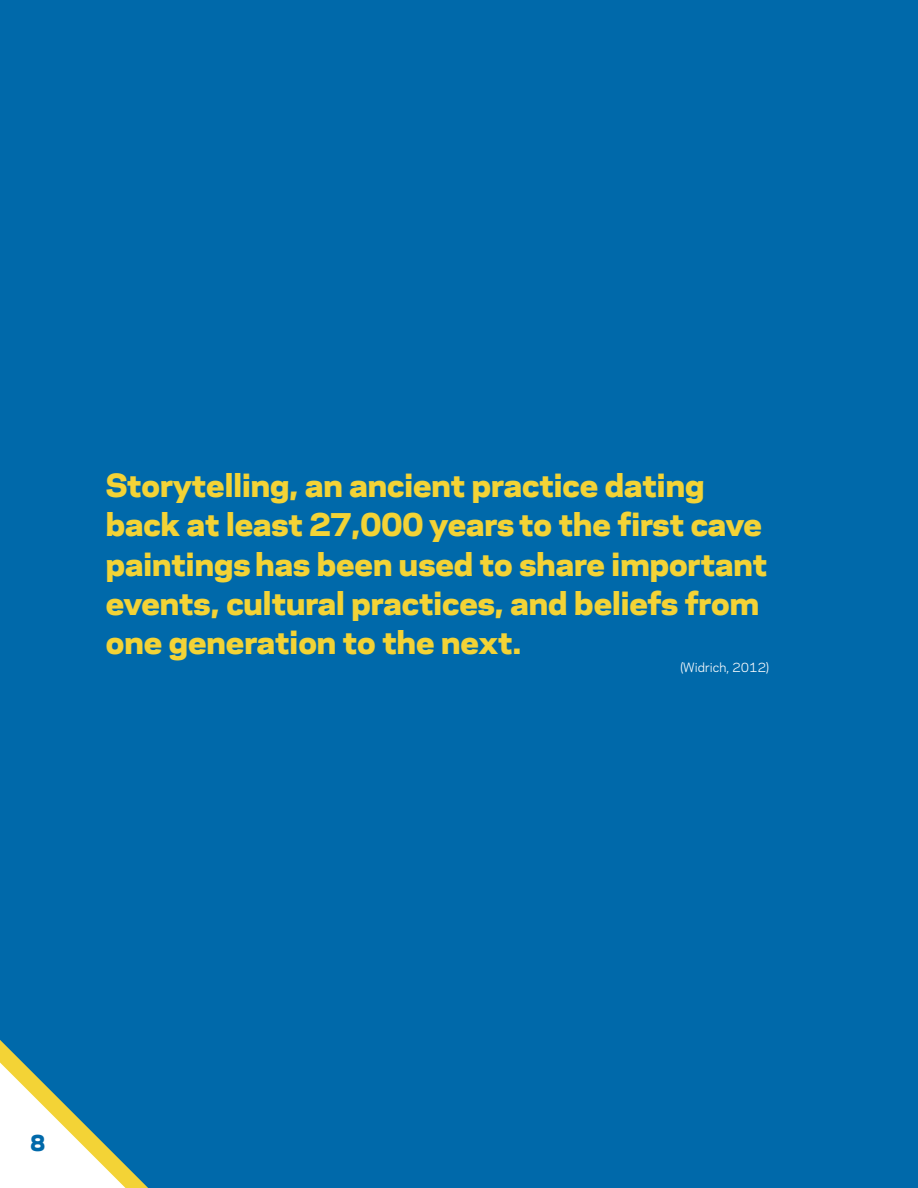
<style>
.page{position:relative;width:918px;height:1188px;background:#0069aa}
.page>*{position:absolute;margin:0;border:0;box-sizing:border-box;transform-origin:0 0}
.t1{font:800 30px/39.3px "Galaxie Polaris";color:#f3d336}
.t2{font:800 21px "Galaxie Polaris";color:#0069aa}
.t3{font:12px "Galaxie Polaris";color:#fff}
</style>
<div class="page">
<svg style="left:0;top:1040px;width:148px;height:148px"></svg>
<div style="left:22px;top:1134px;width:32px;height:32px;background:#fff"></div>
<p class="t1" style="left:106px;top:463px;width:663px">Storytelling, an ancient practice dating back at least 27,000 years to the first cave paintings has been used to share important events, cultural practices, and beliefs from one generation to the next.</p>
<p class="t3" style="left:680px;top:659px;width:90px">(Widrich, 2012)</p>
<p class="t2" style="left:30px;top:1125px;width:16px">8</p>
</div>
